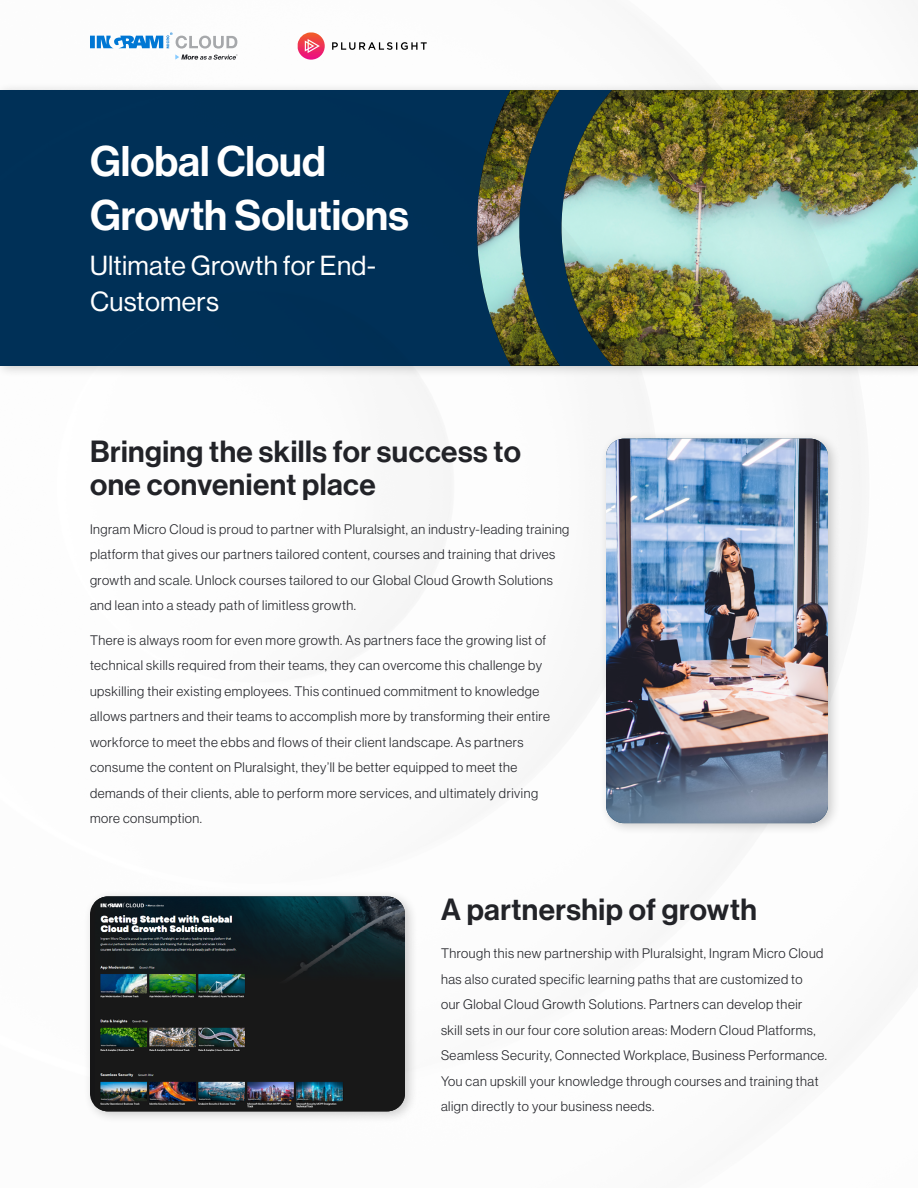
<style>
.page{position:relative;width:918px;height:1188px;background:#fff}
.page>*{position:absolute;margin:0;border:0;box-sizing:border-box;transform-origin:0 0}
.t1{font:42px/54px "N Haas Grotesk DS Pro 65 Md";color:#fff}
.t2{font:30px/33px "N Haas Grotesk DS Pro 65 Md";letter-spacing:.015em;color:#222328}
.t3{font:27px/36px "N Haas Grotesk DS Pro 55 Rg";letter-spacing:.01em;color:#fff}
.t4{font:13.5px/25.5px "N Haas Grotesk DS Pro 45 Lt";letter-spacing:.04em;color:#222328}
</style>
<div class="page">
<svg style="left:90px;top:32px;width:147px;height:28px"></svg>
<svg style="left:298px;top:32px;width:27px;height:28px"></svg>
<svg style="left:332px;top:42px;width:95px;height:8px"></svg>
<div style="left:0;top:83px;width:918px;height:295px;background:#000;opacity:.2"></div>
<div style="left:0;top:90px;width:918px;height:275px;background:#003158"></div>
<img style="left:477px;top:90px;width:441px;height:275px">
<div style="left:599px;top:431px;width:243px;height:405px;background:#000;opacity:.2"></div>
<img style="left:606px;top:439px;width:222px;height:384px">
<div style="left:83px;top:889px;width:336px;height:235px;background:#000;opacity:.2"></div>
<img style="left:94px;top:896px;width:311px;height:215px">
<h1 class="t1" style="left:90px;top:135px;width:320px">Global Cloud<br>Growth Solutions</h1>
<h3 class="t3" style="left:90px;top:248px;width:288px">Ultimate Growth for End-<br>Customers</h3>
<h2 class="t2" style="left:90px;top:435px;width:433px">Bringing the skills for success to one convenient place</h2>
<p class="t4" style="left:90px;top:516px;width:481px">Ingram Micro Cloud is proud to partner with Pluralsight, an industry-leading training platform that gives our partners tailored content, courses and training that drives growth and scale. Unlock courses tailored to our Global Cloud Growth Solutions and lean into a steady path of limitless growth.</p>
<p class="t4" style="left:90px;top:627px;width:461px">There is always room for even more growth. As partners face the growing list of technical skills required from their teams, they can overcome this challenge by upskilling their existing employees. This continued commitment to knowledge allows partners and their teams to accomplish more by transforming their entire workforce to meet the ebbs and flows of their client landscape. As partners consume the content on Pluralsight, they’ll be better equipped to meet the demands of their clients, able to perform more services, and ultimately driving more consumption.</p>
<h2 class="t2" style="left:441px;top:893px;width:318px">A partnership of growth</h2>
<p class="t4" style="left:441px;top:941px;width:388px">Through this new partnership with Pluralsight, Ingram Micro Cloud has also curated specific learning paths that are customized to<br>our Global Cloud Growth Solutions. Partners can develop their skill sets in our four core solution areas: Modern Cloud Platforms, Seamless Security, Connected Workplace, Business Performance.<br>You can upskill your knowledge through courses and training that align directly to your business needs.</p>
</div>
